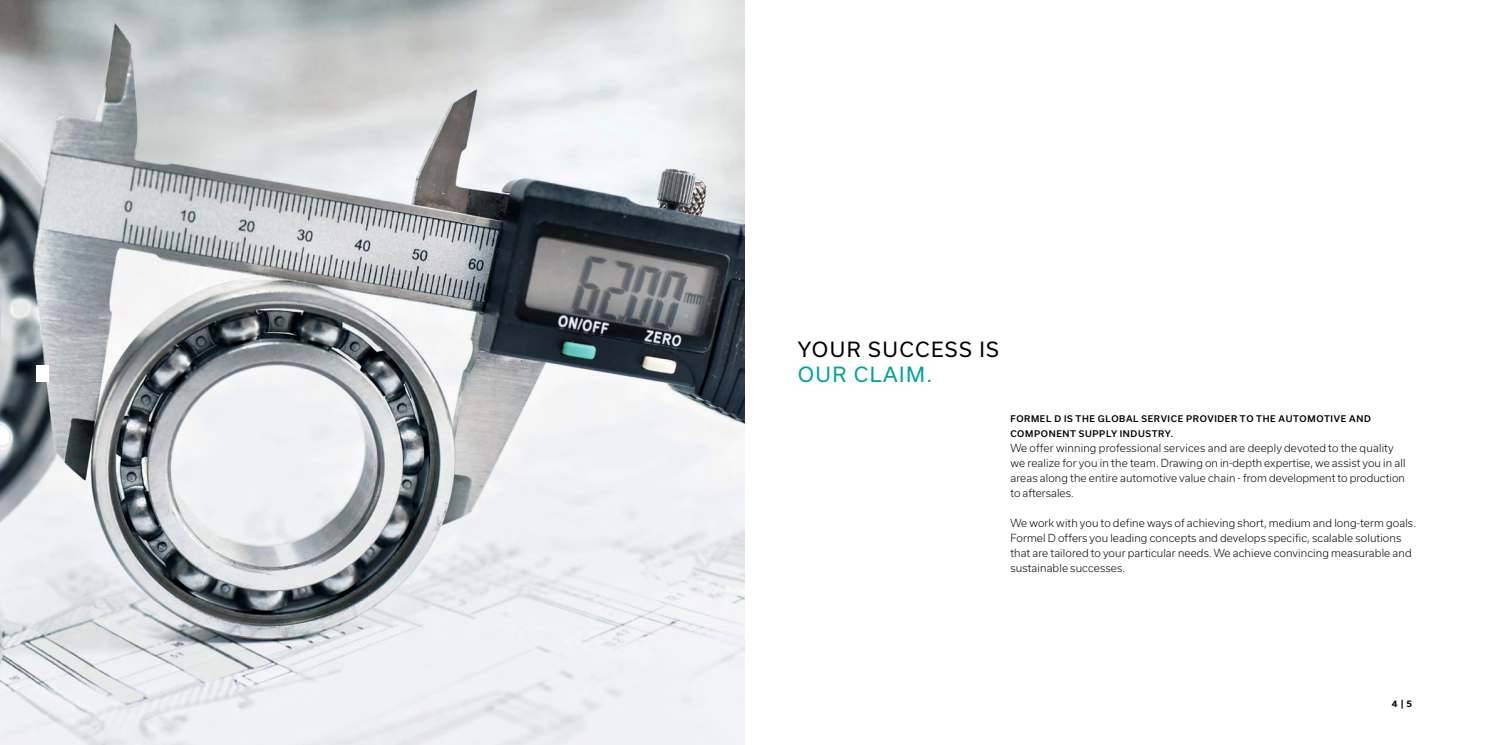
<style>
.page{position:relative;width:1489px;height:745px;background:#fff}
.page>*{position:absolute;margin:0;border:0;box-sizing:border-box;transform-origin:0 0}
.Headline{font:20px/25px "Usual";letter-spacing:.075em;color:#000}
.Fließtext{font:300 10.62px/15px "Usual";letter-spacing:.01em;color:#000}
.Zwischenheadline{font:500 8.75px/15px "Usual";letter-spacing:.075em;color:#000}
.t1{font:700 8.75px "Usual";color:#000}
.s1{color:#00a29e}
</style>
<div class="page">
<img style="left:0;top:0;width:744px;height:744px">
<div style="left:37px;top:365px;width:12px;height:17px;background:#fff"></div>
<p class="Headline" style="left:797px;top:337px;width:203px">YOUR SUCCESS IS<br><span class="s1">OUR CLAIM.</span></p>
<p class="Zwischenheadline" style="left:1010px;top:411px;width:362px">FORMEL D IS THE GLOBAL SERVICE PROVIDER TO THE AUTOMOTIVE AND<br>COMPONENT SUPPLY INDUSTRY.</p>
<p class="Fließtext" style="left:1010px;top:440px;width:396px">We offer winning professional services and are deeply devoted to the quality we realize for you in the team. Drawing on in-depth expertise, we assist you in all areas along the entire automotive value chain - from development to production to aftersales.</p>
<p class="Fließtext" style="left:1010px;top:515px;width:407px">We work with you to define ways of achieving short, medium and long-term goals.<br>Formel D offers you leading concepts and develops specific, scalable solutions that are tailored to your particular needs. We achieve convincing measurable and sustainable successes.</p>
<p class="t1" style="left:1391px;top:698px;width:22px">4 | 5</p>
</div>
